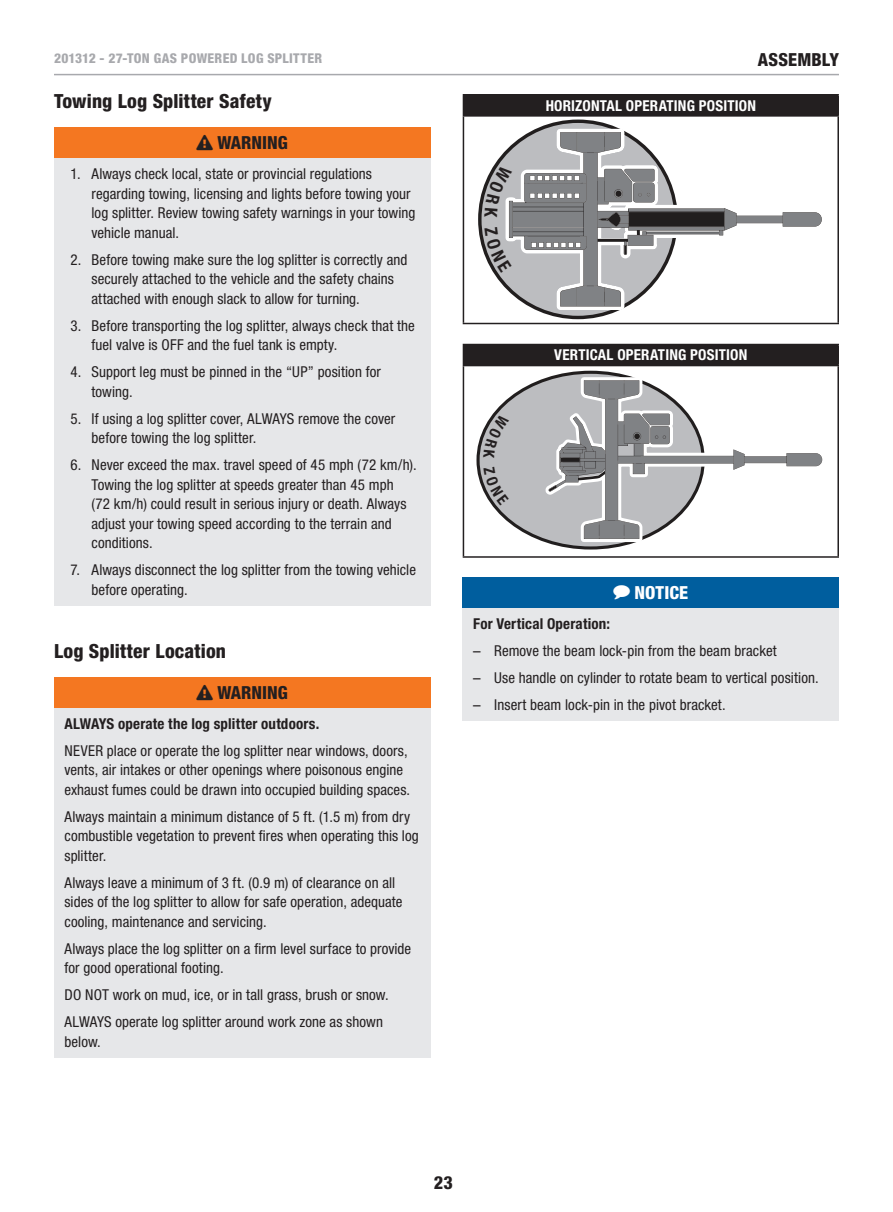
<style>
.page{position:relative;width:893px;height:1212px;background:#fff}
.page>*{position:absolute;margin:0;border:0;box-sizing:border-box;transform-origin:0 0}
.t1{font:800 condensed 19.5px "Helvetica Neue LT Std";letter-spacing:.01em;color:#231f20}
.t2{font:800 condensed 18px "Helvetica Neue LT Std";color:#231f20}
.t3{font:800 condensed 18px "Helvetica Neue LT Std";letter-spacing:.005em;color:#fff}
.t4{font:condensed 15px/19.5px "Helvetica Neue LT Std";letter-spacing:.005em;color:#231f20}
.t5{font:700 condensed 15px "Helvetica Neue LT Std";letter-spacing:.015em;color:#231f20}
.t6{font:700 condensed 15px "Helvetica Neue LT Std";letter-spacing:.015em;color:#fff}
.t7{font:800 condensed 13.5px "Helvetica Neue LT Std";letter-spacing:.025em;color:#a8a9ad}
.s1{font-stretch:normal}
</style>
<div class="page">
<hr style="left:54px;top:74px;width:785px;height:1px;background:#a8a9ad">
<div style="left:54px;top:128px;width:376px;height:30px;background:#f47721"></div>
<div style="left:54px;top:158px;width:376px;height:447px;background:#e6e7e9"></div>
<div style="left:54px;top:677px;width:376px;height:31px;background:#f47721"></div>
<div style="left:54px;top:708px;width:376px;height:349px;background:#e6e7e9"></div>
<div style="left:463px;top:95px;width:375px;height:21px;background:#231f20"></div>
<hr style="left:463px;top:94px;width:376px;height:2px;background:#231f20">
<svg style="left:838px;top:96px;width:1px;height:19px"></svg>
<hr style="left:463px;top:115px;width:376px;height:2px;background:#231f20">
<hr style="left:463px;top:117px;width:1px;height:206px;background:#231f20">
<hr style="left:837px;top:117px;width:2px;height:206px;background:#231f20">
<hr style="left:463px;top:323px;width:376px;height:1px;background:#231f20">
<div style="left:463px;top:344px;width:375px;height:22px;background:#231f20"></div>
<hr style="left:463px;top:344px;width:376px;height:1px;background:#231f20">
<hr style="left:837px;top:345px;width:2px;height:20px;background:#231f20">
<hr style="left:463px;top:365px;width:376px;height:1px;background:#231f20">
<hr style="left:463px;top:366px;width:1px;height:190px;background:#231f20">
<hr style="left:837px;top:366px;width:2px;height:190px;background:#231f20">
<hr style="left:463px;top:556px;width:376px;height:2px;background:#231f20">
<div style="left:463px;top:577px;width:376px;height:31px;background:#005e9e"></div>
<div style="left:463px;top:608px;width:376px;height:112px;background:#e6e7e9"></div>
<svg style="left:478px;top:120px;width:343px;height:199px"></svg>
<svg style="left:476px;top:371px;width:346px;height:178px"></svg>
<p class="t7" style="left:54px;top:50px;width:162px">201312 - 27-Ton Gas Powered</p>
<p class="t7" style="left:241px;top:50px;width:61px">Log Splitter</p>
<p class="t2" style="left:758px;top:49px;width:22px">Assem</p>
<p class="t2" style="left:811px;top:49px;width:20px">bly</p>
<h1 class="t1" style="left:54px;top:89px;width:219px">Towing Log Splitter Safety</h1>
<p class="t2" style="left:196px;top:131px;width:93px">❑ WARNING</p>
<p class="t4" style="left:92px;top:164px;width:325px;text-indent:-21px">1. Always check local, state or provincial regulations regarding towing, licensing and lights before towing your log splitter. Review towing safety warnings in your towing vehicle manual.</p>
<p class="t4" style="left:92px;top:249px;width:318px;text-indent:-21px">2. Before towing make sure the log splitter is correctly and securely attached to the vehicle and the safety chains attached with enough slack to allow for turning.</p>
<p class="t4" style="left:92px;top:315px;width:325px;text-indent:-21px">3. Before transporting the log splitter, always check that the fuel valve is OFF and the fuel tank is empty.</p>
<p class="t4" style="left:92px;top:362px;width:291px;text-indent:-21px">4. Support leg must be pinned in the “UP” position for towing.</p>
<p class="t4" style="left:92px;top:408px;width:305px;text-indent:-21px">5. If using a log splitter cover, ALWAYS remove the cover before towing the log splitter.</p>
<p class="t4" style="left:92px;top:455px;width:327px;text-indent:-21px">6. Never exceed the max. travel speed of 45 mph (72 km/h).<br>Towing the log splitter at speeds greater than 45 mph<br>(72 km/h) could result in serious injury or death. Always adjust your towing speed according to the terrain and conditions.</p>
<p class="t4" style="left:92px;top:560px;width:326px;text-indent:-21px">7. Always disconnect the log splitter from the towing vehicle before operating.</p>
<h1 class="t1" style="left:54px;top:639px;width:174px">Log Splitter Location</h1>
<p class="t2" style="left:196px;top:681px;width:93px">❑ WARNING</p>
<p class="t5" style="left:64px;top:714px;width:256px">ALWAYS operate the log splitter outdoors.</p>
<p class="t4" style="left:64px;top:741px;width:347px">NEVER place or operate the log splitter near windows, doors, vents, air intakes or other openings where poisonous engine exhaust fumes could be drawn into occupied building spaces.</p>
<p class="t4" style="left:64px;top:807px;width:356px">Always maintain a minimum distance of 5 ft. (1.5 m) from dry combustible vegetation to prevent fires when operating this log splitter.</p>
<p class="t4" style="left:64px;top:873px;width:340px">Always leave a minimum of 3 ft. (0.9 m) of clearance on all sides of the log splitter to allow for safe operation, adequate cooling, maintenance and servicing.</p>
<p class="t4" style="left:64px;top:939px;width:348px">Always place the log splitter on a firm level surface to provide for good operational footing.</p>
<p class="t4" style="left:64px;top:981px;width:326px;line-height:27px">DO NOT work on mud, ice, or in tall grass, brush or snow.<br>ALWAYS operate log splitter around work zone as shown</p>
<p class="t4" style="left:64px;top:1032px;width:38px">below.</p>
<p class="t6" style="left:546px;top:96px;width:8px">HORI</p>
<p class="t6" style="left:575px;top:96px;width:168px">ZONTAL OPERATING POSITION</p>
<p class="t6" style="left:554px;top:346px;width:180px">VERTICAL OPERATING POSITION</p>
<p class="t3" style="left:613px;top:581px;width:76px">◆ NOTICE</p>
<p class="t5" style="left:473px;top:614px;width:138px">For Vertical Operation:</p>
<p class="t4" style="left:473px;top:641px;width:305px"><span class="s1">–</span> Remove the beam lock-pin from the beam bracket</p>
<p class="t4" style="left:473px;top:668px;width:347px"><span class="s1">–</span> Use handle on cylinder to rotate beam to vertical position.</p>
<p class="t4" style="left:473px;top:695px;width:254px"><span class="s1">–</span> Insert beam lock-pin in the pivot bracket.</p>
<p class="t2" style="left:434px;top:1171px;width:20px">23</p>
</div>
